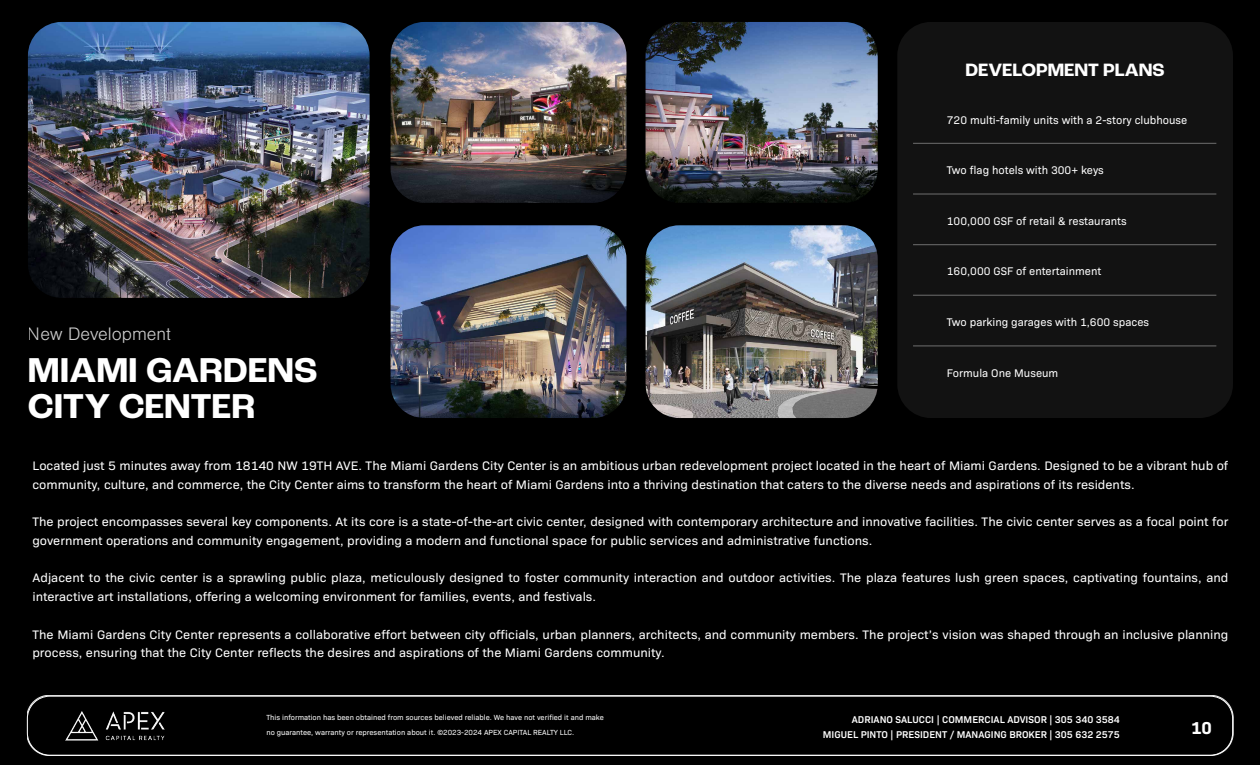
<style>
.page{position:relative;width:1260px;height:765px;background:#000}
.page>*{position:absolute;margin:0;border:0;box-sizing:border-box;transform-origin:0 0}
.t1{font:700 36.25px/36.2px "Roc Grotesk";color:#fff}
.t2{font:700 18.75px "Roc Grotesk";color:#fff}
.t3{font:300 18.75px "Nimbus San";color:#fff}
.t4{font:700 17.5px "Bio Sans";color:#fff}
.t5{font:12.5px/18.8px "Bio Sans";color:#fff;scale:1.04 1}
.t6{font:11.25px "Bio Sans";color:#fff}
.t7{font:600 10px/15px "Bio Sans";color:#fff;text-align:right}
.t8{font:7.5px/15px "Bio Sans";color:#fff}
</style>
<div class="page">
<div style="left:27px;top:696px;width:1206px;height:60px;border:1px solid #fff;border-radius:23px"></div>
<img style="left:28px;top:22px;width:342px;height:276px">
<img style="left:391px;top:22px;width:236px;height:181px">
<img style="left:646px;top:22px;width:232px;height:181px">
<img style="left:391px;top:225px;width:236px;height:193px">
<img style="left:646px;top:225px;width:232px;height:193px">
<div style="left:897px;top:22px;width:336px;height:396px;background:#121212;border-radius:34px"></div>
<hr style="left:913px;top:193px;width:303px;height:2px;background:#5c5c5c">
<hr style="left:913px;top:244px;width:303px;height:1px;background:#5c5c5c">
<hr style="left:913px;top:295px;width:303px;height:1px;background:#5c5c5c">
<hr style="left:913px;top:345px;width:303px;height:2px;background:#5c5c5c">
<hr style="left:913px;top:143px;width:303px;height:1px;background:#5c5c5c">
<h2 class="t2" style="left:966px;top:59px;width:201px">DEVELOPMENT PLANS</h2>
<p class="t6" style="left:947px;top:111px;width:242px">720 multi-family units with a 2-story clubhouse</p>
<p class="t6" style="left:947px;top:162px;width:159px">Two flag hotels with 300+ keys</p>
<p class="t6" style="left:947px;top:213px;width:181px">100,000 GSF of retail &amp; restaurants</p>
<h2 class="t3" style="left:28px;top:324px;width:145px">New Development</h2>
<h1 class="t1" style="left:28px;top:352px;width:291px">MIAMI GARDENS<br>CITY CENTER</h1>
<p class="t6" style="left:947px;top:263px;width:156px">160,000 GSF of entertainment</p>
<p class="t6" style="left:947px;top:314px;width:204px">Two parking garages with 1,600 spaces</p>
<p class="t6" style="left:947px;top:364px;width:113px">Formula One Museum</p>
<p class="t5" style="left:32px;top:455px;width:1151px">Located just 5 minutes away from 18140 NW 19TH AVE. The Miami Gardens City Center is an ambitious urban redevelopment project located in the heart of Miami Gardens. Designed to be a vibrant hub of community, culture, and commerce, the City Center aims to transform the heart of Miami Gardens into a thriving destination that caters to the diverse needs and aspirations of its residents.</p>
<p class="t5" style="left:32px;top:511px;width:1152px">The project encompasses several key components. At its core is a state-of-the-art civic center, designed with contemporary architecture and innovative facilities. The civic center serves as a focal point for government operations and community engagement, providing a modern and functional space for public services and administrative functions.</p>
<p class="t5" style="left:32px;top:568px;width:1152px">Adjacent to the civic center is a sprawling public plaza, meticulously designed to foster community interaction and outdoor activities. The plaza features lush green spaces, captivating fountains, and interactive art installations, offering a welcoming environment for families, events, and festivals.</p>
<p class="t5" style="left:32px;top:624px;width:1152px">The Miami Gardens City Center represents a collaborative effort between city officials, urban planners, architects, and community members. The project’s vision was shaped through an inclusive planning process, ensuring that the City Center reflects the desires and aspirations of the Miami Gardens community.</p>
<p class="t8" style="left:266px;top:709px;width:339px">This information has been obtained from sources believed reliable. We have not verified it and make no guarantee, warranty or representation about it. ©2023-2024 APEX CAPITAL REALTY LLC.</p>
<p class="t7" style="left:823px;top:711px;width:299px">ADRIANO SALUCCI | COMMERCIAL ADVISOR | 305 340 3584<br>MIGUEL PINTO | PRESIDENT / MANAGING BROKER | 305 632 2575</p>
<h3 class="t4" style="left:1191px;top:715px;width:22px">10</h3>
</div>
